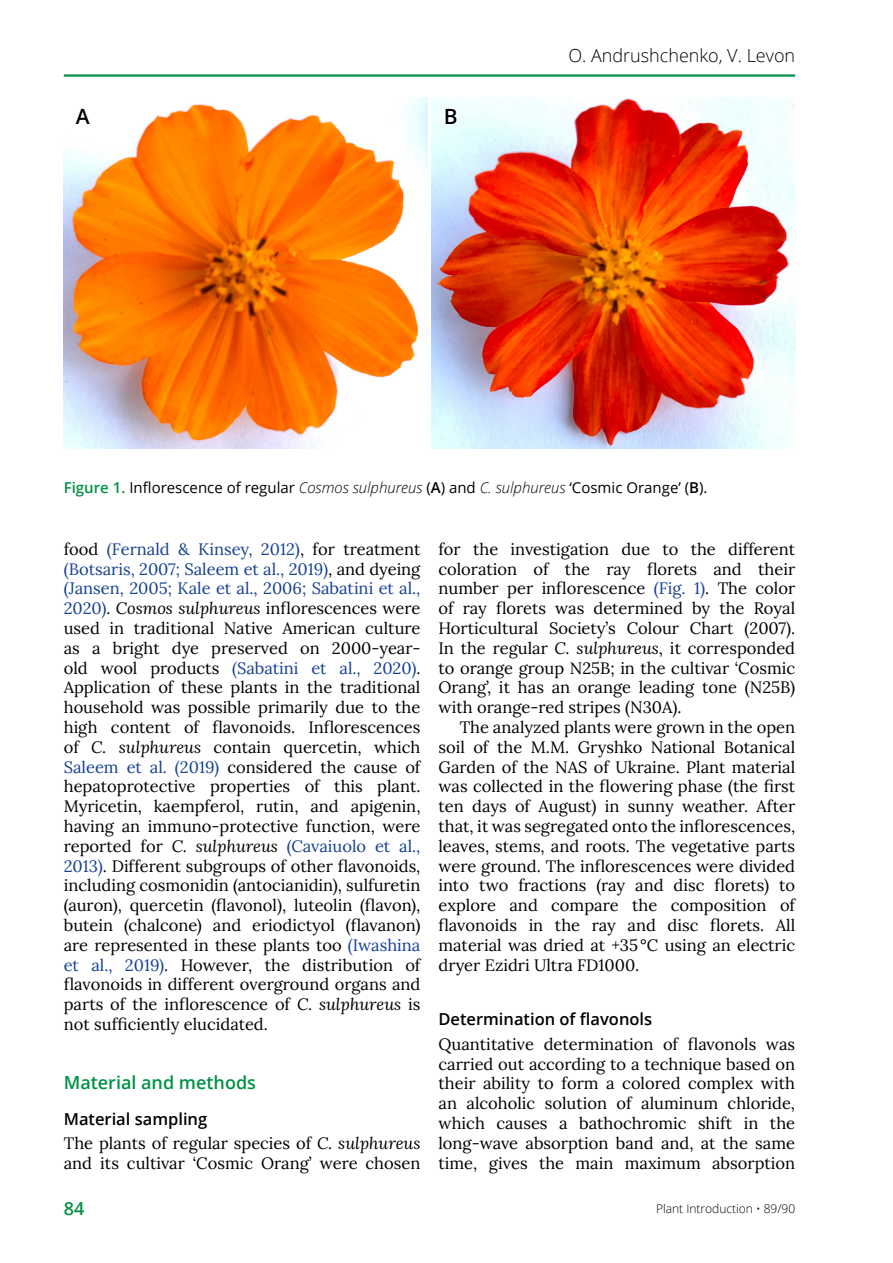
<style>
.page{position:relative;width:893px;height:1263px;background:#fff}
.page>*{position:absolute;margin:0;border:0;box-sizing:border-box;transform-origin:0 0}
.t1{font:600 21px "Open Sans";color:#000}
.t2{font:300 18px "Open Sans";color:#000}
.t3{font:600 18px "Open Sans";color:#009144}
.t4{font:16.5px/19.8px "Lora";color:#000;text-align:justify}
.t5{font:600 16.5px "Open Sans";color:#000}
.t6{font:15px "Open Sans";color:#000}
.t7{font:300 12px "Open Sans";color:#000}
.s1{font-weight:600;color:#009144}
.s2{font-weight:300;font-style:italic}
.s3{font-weight:600}
.s4{color:#164194}
.s5{font-style:italic}
</style>
<div class="page">
<hr style="left:64px;top:74px;width:731px;height:3px;background:#009144">
<img style="left:64px;top:98px;width:363px;height:350px">
<img style="left:432px;top:98px;width:363px;height:350px">
<svg style="left:444px;top:106px;width:15px;height:20px"></svg>
<svg style="left:73px;top:98px;width:20px;height:29px"></svg>
<p class="t1" style="left:76px;top:102px;width:15px">A</p>
<p class="t1" style="left:444px;top:102px;width:15px">B</p>
<p class="t2" style="left:568px;top:43px;width:228px">O. Andrushchenko, V. Levon</p>
<p class="t6" style="left:64px;top:477px;width:645px"><span class="s1">Figure 1.</span> Inflorescence of regular <span class="s2">Cosmos sulphureus</span> (<span class="s3">A</span>) and <span class="s2">C. sulphureus</span> ‘Cosmic Orange’ (<span class="s3">B</span>).</p>
<p class="t4" style="left:64px;top:538px;width:358px">food <span class="s4">(Fernald &amp; Kinsey, 2012)</span>, for treatment <span class="s4">(Botsaris, 2007; Saleem et al., 2019)</span>, and dyeing <span class="s4">(Jansen, 2005; Kale et al., 2006; Sabatini et al., 2020)</span>. <span class="s5">Cosmos sulphureus</span> inflorescences were used in traditional Native American culture as a bright dye preserved on 2000-year&shy;old wool products <span class="s4">(Sabatini et al., 2020)</span>.<br>Application of these plants in the traditional household was possible primarily due to the high content of flavonoids. Inflorescences of <span class="s5">C. sulphureus</span> contain quercetin, which <span class="s4">Saleem et al. (2019)</span> considered the cause of hepatoprotective properties of this plant.<br>Myricetin, kaempferol, rutin, and apigenin, having an immuno-protective function, were reported for <span class="s5">C. sulphureus</span> <span class="s4">(Cavaiuolo et al., 2013)</span>. Different subgroups of other flavonoids, including cosmonidin (antocianidin), sulfuretin (auron), quercetin (flavonol), luteolin (flavon), butein (chalcone) and eriodictyol (flavanon) are represented in these plants too <span class="s4">(Iwashina et al., 2019)</span>. However, the distribution of flavonoids in different overground organs and parts of the inflorescence of <span class="s5">C. sulphureus</span> is not sufficiently elucidated.</p>
<p class="t3" style="left:64px;top:1070px;width:194px">Material and methods</p>
<p class="t5" style="left:64px;top:1108px;width:145px">Material sampling</p>
<p class="t4" style="left:64px;top:1132px;width:358px">The plants of regular species of <span class="s5">C. sulphureus </span>and its cultivar ‘Cosmic Orang’ were chosen</p>
<p class="t4" style="left:438px;top:538px;width:358px">for the investigation due to the different coloration of the ray florets and their number per inflorescence <span class="s4">(Fig. 1)</span>. The color of ray florets was determined by the Royal Horticultural Society’s Colour Chart (2007).<br>In the regular <span class="s5">C. sulphureus</span>, it corresponded to orange group N25B; in the cultivar ‘Cosmic Orang’, it has an orange leading tone (N25B) with orange-red stripes (N30A).</p>
<p class="t4" style="left:438px;top:716px;width:358px;text-indent:21px">The analyzed plants were grown in the open soil of the M.M. Gryshko National Botanical Garden of the NAS of Ukraine. Plant material was collected in the flowering phase (the first ten days of August) in sunny weather. After that, it was segregated onto the inflorescences, leaves, stems, and roots. The vegetative parts were ground. The inflorescences were divided into two fractions (ray and disc florets) to explore and compare the composition of flavonoids in the ray and disc florets. All material was dried at +35°C using an electric dryer Ezidri Ultra FD1000.</p>
<p class="t5" style="left:438px;top:1007px;width:215px">Determination of flavonols</p>
<p class="t4" style="left:438px;top:1033px;width:358px">Quantitative determination of flavonols was carried out according to a technique based on their ability to form a colored complex with an alcoholic solution of aluminum chloride, which causes a bathochromic shift in the long-wave absorption band and, at the same time, gives the main maximum absorption</p>
<p class="t3" style="left:64px;top:1196px;width:22px">84</p>
<p class="t7" style="left:656px;top:1200px;width:141px">Plant Introduction • 89/90</p>
</div>
